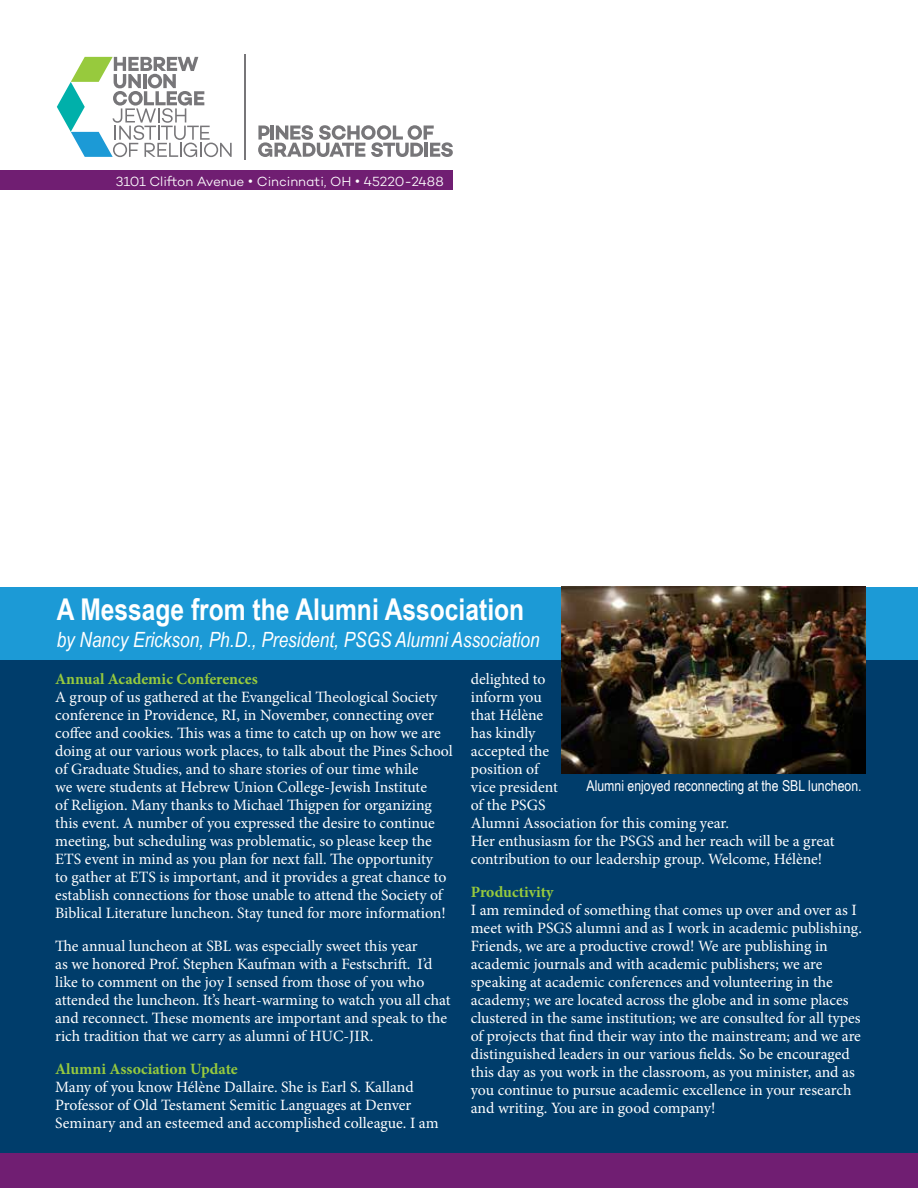
<style>
.page{position:relative;width:918px;height:1188px;background:#fff}
.page>*{position:absolute;margin:0;border:0;box-sizing:border-box;transform-origin:0 0}
.t1{font:700 30px "Arial Narrow";color:#fff}
.t2{font:italic 21px "Arial Narrow";color:#fff}
.t3{font:15.75px/18px "Minion Pro";letter-spacing:-.005em;color:#fff}
.t4{font:700 15.75px "Minion Pro";color:#97ca3d}
.t5{font:15px "Arial Narrow";color:#fff}
.t6{font:13.5px "Campton Light DEMO";color:#fff}
.s1{font-family:"Arial"}
</style>
<div class="page">
<div style="left:0;top:588px;width:918px;height:600px;background:#003d6b"></div>
<div style="left:0;top:171px;width:453px;height:19px;background:#701e72"></div>
<svg style="left:57px;top:57px;width:175px;height:100px"></svg>
<hr style="left:245px;top:54px;width:1px;height:106px;background:#777679">
<svg style="left:258px;top:125px;width:195px;height:32px"></svg>
<div style="left:0;top:587px;width:918px;height:73px;background:#1c9ad6"></div>
<div style="left:0;top:1154px;width:918px;height:34px;background:#701e72"></div>
<img style="left:561px;top:587px;width:304px;height:187px">
<p class="t6" style="left:116px;top:174px;width:329px">3101 Clifton Avenue <span class="s1">•</span> Cincinnati, OH <span class="s1">•</span> 45220-2488</p>
<h1 class="t1" style="left:57px;top:586px;width:469px">A Message from the Alumni Association</h1>
<h2 class="t2" style="left:57px;top:625px;width:484px">by Nancy Erickson, Ph.D., President, PSGS Alumni Association</h2>
<p class="t3" style="left:471px;top:670px;width:365px">delighted to<br>inform you<br>that Hélène<br>has kindly<br>accepted the<br>position of<br>vice president<br>of the PSGS<br>Alumni Association for this coming year.<br>Her enthusiasm for the PSGS and her reach will be a great contribution to our leadership group. Welcome, Hélène!</p>
<p class="t4" style="left:471px;top:881px;width:84px">Productivity</p>
<p class="t3" style="left:471px;top:901px;width:393px">I am reminded of something that comes up over and over as I meet with PSGS alumni and as I work in academic publishing.<br>Friends, we are a productive crowd! We are publishing in academic journals and with academic publishers; we are speaking at academic conferences and volunteering in the academy; we are located across the globe and in some places clustered in the same institution; we are consulted for all types of projects that find their way into the mainstream; and we are distinguished leaders in our various fields. So be encouraged this day as you work in the classroom, as you minister, and as you continue to pursue academic excellence in your research and writing. You are in good company!</p>
<p class="t4" style="left:55px;top:668px;width:204px">Annual Academic Conferences</p>
<p class="t3" style="left:55px;top:688px;width:399px">A group of us gathered at the Evangelical Theological Society conference in Providence, RI, in November, connecting over coffee and cookies. This was a time to catch up on how we are doing at our various work places, to talk about the Pines School of Graduate Studies, and to share stories of our time while<br>we were students at Hebrew Union College-Jewish Institute<br>of Religion. Many thanks to Michael Thigpen for organizing this event. A number of you expressed the desire to continue meeting, but scheduling was problematic, so please keep the ETS event in mind as you plan for next fall. The opportunity<br>to gather at ETS is important, and it provides a great chance to establish connections for those unable to attend the Society of Biblical Literature luncheon. Stay tuned for more information!</p>
<p class="t3" style="left:55px;top:937px;width:397px">The annual luncheon at SBL was especially sweet this year<br>as we honored Prof. Stephen Kaufman with a Festschrift. I’d like to comment on the joy I sensed from those of you who attended the luncheon. It’s heart-warming to watch you all chat and reconnect. These moments are important and speak to the rich tradition that we carry as alumni of HUC-JIR.</p>
<p class="t4" style="left:55px;top:1058px;width:184px">Alumni Association Update</p>
<p class="t3" style="left:55px;top:1078px;width:385px">Many of you know Hélène Dallaire. She is Earl S. Kalland<br>Professor of Old Testament Semitic Languages at Denver<br>Seminary and an esteemed and accomplished colleague. I am</p>
<p class="t5" style="left:586px;top:774px;width:277px">Alumni enjoyed reconnecting at the SBL luncheon.</p>
</div>
